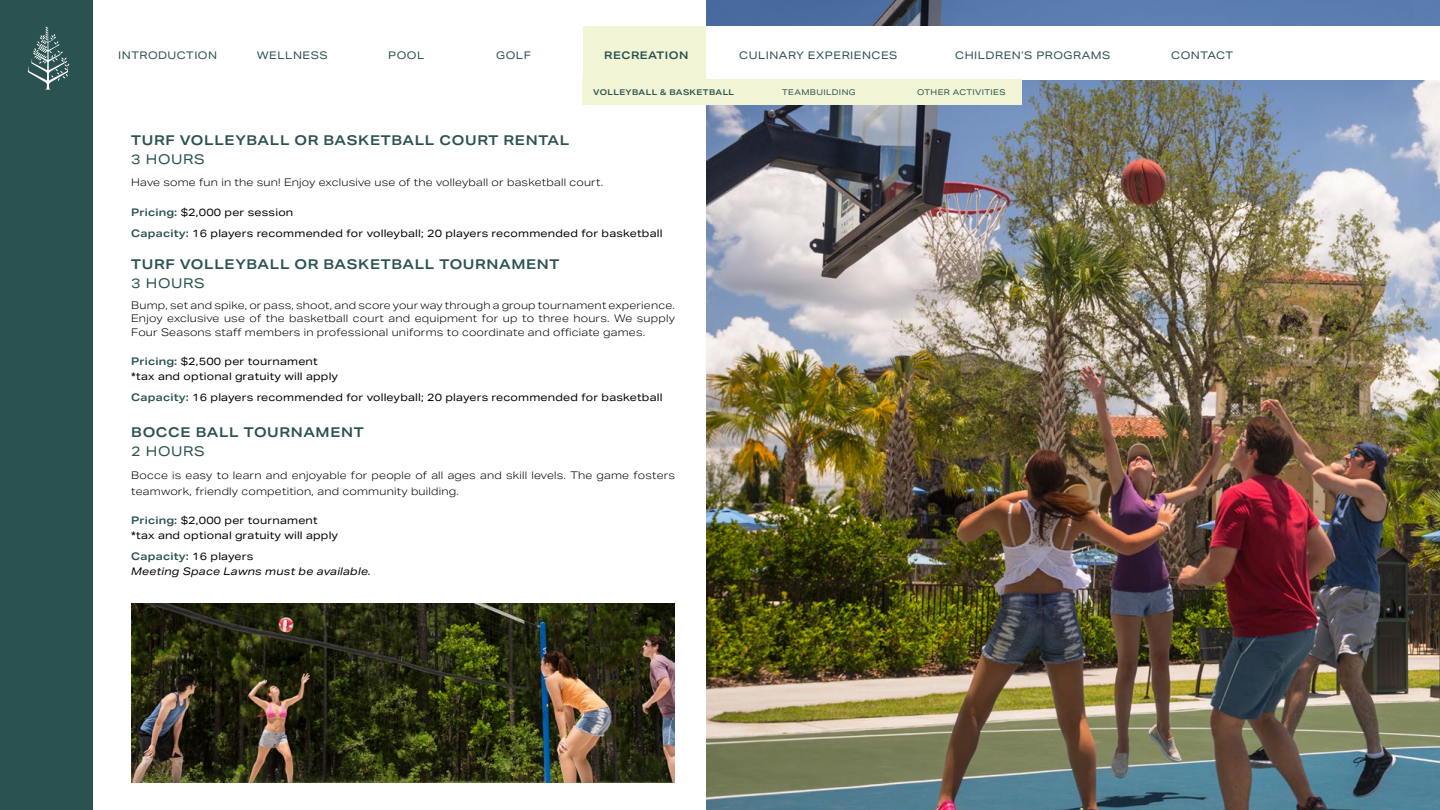
<style>
.page{position:relative;width:1440px;height:810px;background:#fff}
.page>*{position:absolute;margin:0;border:0;box-sizing:border-box;transform-origin:0 0}
.t1{font:600 13.5px "Aktiv Grotesk Ex";letter-spacing:.05em;color:#2a5250}
.t2{font:13.5px "Aktiv Grotesk Ex";letter-spacing:.05em;color:#2a5250}
.t3{font:300 10.5px/13.5px "Aktiv Grotesk Ex";letter-spacing:.02em;color:#000;text-align:justify}
.t4{font:10.5px "Aktiv Grotesk Ex";letter-spacing:.02em;color:#000}
.t5{font:10.5px "Aktiv Grotesk Ex";letter-spacing:.05em;color:#2a5250}
.t6{font:italic 10.5px "Aktiv Grotesk Ex";letter-spacing:.02em;color:#000}
.t7{font:600 10.5px "Aktiv Grotesk Ex";letter-spacing:.035em;color:#2a5250}
.t8{font:7.88px "Aktiv Grotesk Ex";letter-spacing:.05em;color:#2a5250}
.t9{font:600 7.88px "Aktiv Grotesk Ex";letter-spacing:.05em;color:#2a5250}
.s1{font-weight:600;color:#2a5250}
.s2{font-weight:400;color:#000}
</style>
<div class="page">
<img style="left:706px;top:0;width:733px;height:810px">
<div style="left:0;top:26px;width:1440px;height:54px;background:#fff"></div>
<div style="left:583px;top:26px;width:123px;height:71px;background:#f2f5d5"></div>
<div style="left:583px;top:80px;width:439px;height:25px;background:#f2f5d5"></div>
<div style="left:0;top:0;width:93px;height:810px;background:#2a5250"></div>
<svg style="left:28px;top:27px;width:41px;height:63px"></svg>
<img style="left:131px;top:603px;width:544px;height:180px">
<p class="t5" style="left:118px;top:49px;width:100px">INTRODUCTION</p>
<p class="t5" style="left:257px;top:49px;width:72px">WELLNESS</p>
<p class="t5" style="left:388px;top:49px;width:38px">POOL</p>
<p class="t5" style="left:496px;top:49px;width:36px">GOLF</p>
<p class="t7" style="left:604px;top:49px;width:86px">RECREATION</p>
<p class="t5" style="left:739px;top:49px;width:160px">CULINARY EXPERIENCES</p>
<p class="t5" style="left:955px;top:49px;width:157px">CHILDREN’S PROGRAMS</p>
<p class="t5" style="left:1171px;top:49px;width:63px">CONTACT</p>
<p class="t9" style="left:593px;top:88px;width:142px">VOLLEYBALL &amp; BASKETBALL</p>
<p class="t8" style="left:782px;top:88px;width:75px">TEAMBUILDING</p>
<p class="t8" style="left:917px;top:88px;width:90px">OTHER ACTIVITIES</p>
<h3 class="t1" style="left:131px;top:132px;width:439px">TURF VOLLEYBALL OR BASKETBALL COURT RENTAL</h3>
<p class="t2" style="left:131px;top:151px;width:75px">3 HOURS</p>
<p class="t3" style="left:131px;top:176px;width:473px">Have some fun in the sun! Enjoy exclusive use of the volleyball or basketball court.</p>
<p class="t4" style="left:131px;top:206px;width:164px"><span class="s1">Pricing:</span> $2,000 per session</p>
<p class="t4" style="left:131px;top:227px;width:533px"><span class="s1">Capacity:</span> 16 players recommended for volleyball; 20 players recommended for basketball</p>
<h3 class="t1" style="left:131px;top:256px;width:430px">TURF VOLLEYBALL OR BASKETBALL TOURNAMENT</h3>
<p class="t2" style="left:131px;top:275px;width:75px">3 HOURS</p>
<p class="t3" style="left:131px;top:298px;width:545px">Bump, set and spike, or pass, shoot, and score your way through a group tournament experience.<br>Enjoy exclusive use of the basketball court and equipment for up to three hours. We supply Four Seasons staff members in professional uniforms to coordinate and officiate games.</p>
<p class="t4" style="left:131px;top:356px;width:188px"><span class="s1">Pricing:</span> $2,500 per tournament</p>
<p class="t4" style="left:131px;top:371px;width:208px">*tax and optional gratuity will apply</p>
<p class="t4" style="left:131px;top:392px;width:533px"><span class="s1">Capacity:</span> 16 players recommended for volleyball; 20 players recommended for basketball</p>
<h3 class="t1" style="left:131px;top:425px;width:234px">BOCCE BALL TOURNAMENT</h3>
<p class="t2" style="left:131px;top:444px;width:75px">2 HOURS</p>
<p class="t3" style="left:131px;top:467px;width:545px;line-height:15.8px">Bocce is easy to learn and enjoyable for people of all ages and skill levels. The game fosters teamwork, friendly competition, and community building.</p>
<p class="t4" style="left:131px;top:515px;width:188px"><span class="s1">Pricing:</span> $2,000 per tournament</p>
<p class="t4" style="left:131px;top:530px;width:208px">*tax and optional gratuity will apply</p>
<p class="t7" style="left:131px;top:551px;width:124px">Capacity: <span class="s2">16 players</span></p>
<p class="t6" style="left:131px;top:566px;width:241px">Meeting Space Lawns must be available.</p>
</div>
